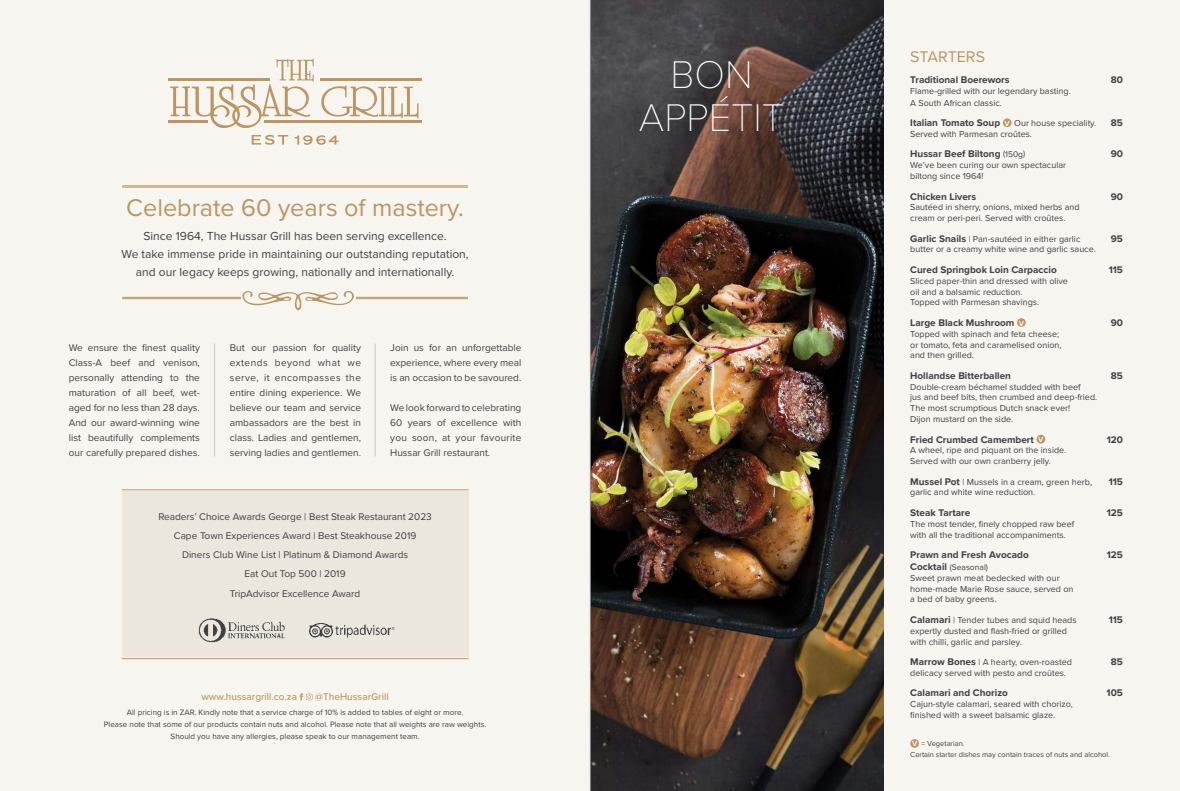
<style>
.page{position:relative;width:1180px;height:791px;background:#fff}
.page>*{position:absolute;margin:0;border:0;box-sizing:border-box;transform-origin:0 0}
.t1{font:100 40px/43px "Proxima Nova T";color:#fff;text-align:center}
.t2{font:25.1px "Proxima Nova";color:#bc9562}
.t3{font:16px "Proxima Nova";color:#bc9562}
.t4{font:12.1px/18.1px "Proxima Nova";color:#404042;text-align:center}
.t5{font:10.1px/15.1px "Proxima Nova";color:#404042;text-align:justify}
.t6{font:500 10.1px "Proxima Nova";color:#bc9562}
.t7{font:700 10px "Proxima Nova";color:#404042}
.t8{font:9px/10.8px "Proxima Nova";color:#404042}
.t9{font:8.5px "Proxima Nova";color:#404042}
.t10{font:8px/12.1px "Proxima Nova";color:#404042;text-align:center}
.t11{font:7.5px/11px "Proxima Nova";color:#404042}
.s1{font-weight:700;font-size:10px}
.s2{font-weight:700;font-size:7.7px;color:#f7f5f0}
.s3{font-weight:400;font-size:8.5px}
.s4{font-size:7.7px;color:#f7f5f0}
</style>
<div class="page">
<div style="left:0;top:0;width:590px;height:791px;background:#f7f5f0"></div>
<svg style="left:251px;top:135px;width:37px;height:10px"></svg>
<svg style="left:294px;top:135px;width:44px;height:10px"></svg>
<svg style="left:170px;top:59px;width:143px;height:69px"></svg>
<svg style="left:321px;top:86px;width:97px;height:32px"></svg>
<hr style="left:169px;top:78px;width:101px;height:3px;background:#bc9562">
<hr style="left:264px;top:121px;width:157px;height:2px;background:#bc9562">
<hr style="left:168px;top:121px;width:40px;height:2px;background:#bc9562">
<hr style="left:320px;top:78px;width:102px;height:3px;background:#bc9562">
<svg style="left:300px;top:693px;width:12px;height:7px"></svg>
<div style="left:122px;top:491px;width:346px;height:166px;background:#ebe6de"></div>
<hr style="left:122px;top:489px;width:346px;height:1px;background:#bc9562">
<hr style="left:122px;top:658px;width:346px;height:1px;background:#bc9562">
<img style="left:198px;top:618px;width:87px;height:25px">
<img style="left:309px;top:623px;width:85px;height:15px">
<hr style="left:214px;top:343px;width:1px;height:113px;background:#c6c8ca">
<hr style="left:375px;top:343px;width:1px;height:113px;background:#c6c8ca">
<svg style="left:241px;top:290px;width:113px;height:20px"></svg>
<hr style="left:356px;top:297px;width:112px;height:1px;background:#bc9562">
<hr style="left:356px;top:298px;width:112px;height:1px;background:#bc9562">
<hr style="left:122px;top:297px;width:119px;height:1px;background:#bc9562">
<hr style="left:122px;top:298px;width:119px;height:1px;background:#bc9562">
<hr style="left:122px;top:185px;width:346px;height:1px;background:#bc9562">
<hr style="left:122px;top:187px;width:346px;height:1px;background:#bc9562">
<div style="left:883px;top:0;width:296px;height:791px;background:#f7f5f0"></div>
<div style="left:1002px;top:118px;width:9px;height:9px;background:#bc9562;border-radius:50%"></div>
<svg style="left:1016px;top:318px;width:9px;height:9px"></svg>
<div style="left:1036px;top:435px;width:9px;height:8px;background:#bc9562;border-radius:50%"></div>
<img style="left:591px;top:0;width:292px;height:791px">
<div style="left:910px;top:739px;width:8px;height:9px;background:#bc9562;border-radius:50%"></div>
<hr style="left:590px;top:0;width:1px;height:791px;background:#939597">
<h2 class="t2" style="left:126px;top:197px;width:339px">Celebrate 60 years of mastery.</h2>
<h3 class="t4" style="left:121px;top:228px;width:348px">Since 1964, The Hussar Grill has been serving excellence.<br>We take immense pride in maintaining our outstanding reputation, and our legacy keeps growing, nationally and internationally.</h3>
<p class="t5" style="left:69px;top:340px;width:133px">We ensure the finest quality Class-A beef and venison, personally attending to the maturation of all beef, wet&shy;aged for no less than 28 days.<br>And our award-winning wine list beautifully complements our carefully prepared dishes.</p>
<p class="t5" style="left:230px;top:340px;width:133px">But our passion for quality extends beyond what we serve, it encompasses the entire dining experience. We believe our team and service ambassadors are the best in class. Ladies and gentlemen, serving ladies and gentlemen.</p>
<p class="t5" style="left:390px;top:340px;width:133px">Join us for an unforgettable experience, where every meal is an occasion to be savoured.</p>
<p class="t5" style="left:390px;top:401px;width:133px">We look forward to celebrating 60 years of excellence with you soon, at your favourite Hussar Grill restaurant.</p>
<p class="t5" style="left:158px;top:507px;width:275px;line-height:19.2px;text-align:center">Readers’ Choice Awards George | Best Steak Restaurant 2023<br>Cape Town Experiences Award | Best Steakhouse 2019<br>Diners Club Wine List | Platinum &amp; Diamond Awards<br>Eat Out Top 500 | 2019<br>TripAdvisor Excellence Award</p>
<p class="t6" style="left:201px;top:692px;width:97px">www.hussargrill.co.za</p>
<p class="t6" style="left:315px;top:692px;width:75px">@TheHussarGrill</p>
<p class="t10" style="left:104px;top:706px;width:384px">All pricing is in ZAR. Kindly note that a service charge of 10% is added to tables of eight or more.<br>Please note that some of our products contain nuts and alcohol. Please note that all weights are raw weights.<br>Should you have any allergies, please speak to our management team.</p>
<h1 class="t1" style="left:638px;top:51px;width:147px">BON<br>APPÉTIT</h1>
<h3 class="t3" style="left:910px;top:50px;width:76px">STARTERS</h3>
<p class="t7" style="left:910px;top:75px;width:101px">Traditional Boerewors</p>
<p class="t7" style="left:1110px;top:75px;width:14px">80</p>
<p class="t8" style="left:910px;top:85px;width:162px;line-height:12px">Flame-grilled with our legendary basting.<br>A South African classic.</p>
<p class="t8" style="left:910px;top:118px;width:187px"><span class="s1">Italian Tomato Soup</span> <span class="s2">V</span> Our house speciality.</p>
<p class="t7" style="left:1110px;top:119px;width:14px">85</p>
<p class="t8" style="left:910px;top:129px;width:123px">Served with Parmesan croûtes.</p>
<p class="t7" style="left:910px;top:150px;width:116px">Hussar Beef Biltong <span class="s3">(150g)</span></p>
<p class="t7" style="left:1110px;top:150px;width:14px">90</p>
<p class="t8" style="left:910px;top:160px;width:157px">We’ve been curing our own spectacular biltong since 1964!</p>
<p class="t7" style="left:910px;top:192px;width:68px">Chicken Livers</p>
<p class="t7" style="left:1110px;top:192px;width:14px">90</p>
<p class="t8" style="left:910px;top:202px;width:171px">Sautéed in sherry, onions, mixed herbs and cream or peri-peri. Served with croûtes.</p>
<p class="t8" style="left:910px;top:234px;width:172px"><span class="s1">Garlic Snails</span> | Pan-sautéed in either garlic</p>
<p class="t7" style="left:1110px;top:234px;width:14px">95</p>
<p class="t8" style="left:910px;top:244px;width:187px">butter or a creamy white wine and garlic sauce.</p>
<p class="t7" style="left:910px;top:265px;width:148px">Cured Springbok Loin Carpaccio</p>
<p class="t7" style="left:1108px;top:265px;width:16px">115</p>
<p class="t8" style="left:910px;top:276px;width:159px">Sliced paper-thin and dressed with olive oil and a balsamic reduction.<br>Topped with Parmesan shavings.</p>
<p class="t7" style="left:910px;top:318px;width:115px">Large Black Mushroom <span class="s4">V</span></p>
<p class="t7" style="left:1110px;top:318px;width:14px">90</p>
<p class="t8" style="left:910px;top:329px;width:153px">Topped with spinach and feta cheese; or tomato, feta and caramelised onion, and then grilled.</p>
<p class="t7" style="left:910px;top:371px;width:102px">Hollandse Bitterballen</p>
<p class="t7" style="left:1110px;top:371px;width:14px">85</p>
<p class="t8" style="left:910px;top:382px;width:188px">Double-cream béchamel studded with beef<br>jus and beef bits, then crumbed and deep-fried.<br>The most scrumptious Dutch snack ever!<br>Dijon mustard on the side.</p>
<p class="t7" style="left:910px;top:435px;width:135px">Fried Crumbed Camembert <span class="s4">V</span></p>
<p class="t7" style="left:1106px;top:435px;width:18px">120</p>
<p class="t8" style="left:910px;top:445px;width:157px">A wheel, ripe and piquant on the inside.<br>Served with our own cranberry jelly.</p>
<p class="t8" style="left:910px;top:477px;width:183px"><span class="s1">Mussel Pot</span> | Mussels in a cream, green herb,</p>
<p class="t7" style="left:1108px;top:477px;width:16px">115</p>
<p class="t8" style="left:910px;top:487px;width:126px">garlic and white wine reduction.</p>
<p class="t7" style="left:910px;top:508px;width:62px">Steak Tartare</p>
<p class="t7" style="left:1106px;top:508px;width:18px">125</p>
<p class="t8" style="left:910px;top:519px;width:165px">The most tender, finely chopped raw beef with all the traditional accompaniments.</p>
<p class="t7" style="left:910px;top:550px;width:120px">Prawn and Fresh Avocado</p>
<p class="t7" style="left:1106px;top:550px;width:18px">125</p>
<p class="t9" style="left:910px;top:563px;width:79px"><span class="s1">Cocktail</span> (Seasonal)</p>
<p class="t8" style="left:910px;top:573px;width:165px">Sweet prawn meat bedecked with our home-made Marie Rose sauce, served on a bed of baby greens.</p>
<p class="t8" style="left:910px;top:615px;width:168px"><span class="s1">Calamari</span> | Tender tubes and squid heads</p>
<p class="t7" style="left:1108px;top:615px;width:16px">115</p>
<p class="t8" style="left:910px;top:626px;width:158px">expertly dusted and flash-fried or grilled with chilli, garlic and parsley.</p>
<p class="t8" style="left:910px;top:657px;width:163px"><span class="s1">Marrow Bones</span> | A hearty, oven-roasted</p>
<p class="t7" style="left:1110px;top:657px;width:14px">85</p>
<p class="t8" style="left:910px;top:668px;width:157px">delicacy served with pesto and croûtes.</p>
<p class="t7" style="left:910px;top:689px;width:99px">Calamari and Chorizo</p>
<p class="t7" style="left:1106px;top:689px;width:18px">105</p>
<p class="t8" style="left:910px;top:699px;width:164px">Cajun-style calamari, seared with chorizo, finished with a sweet balsamic glaze.</p>
<p class="t11" style="left:910px;top:738px;width:201px"><span class="s2">V</span> = Vegetarian.<br>Certain starter dishes may contain traces of nuts and alcohol.</p>
</div>
